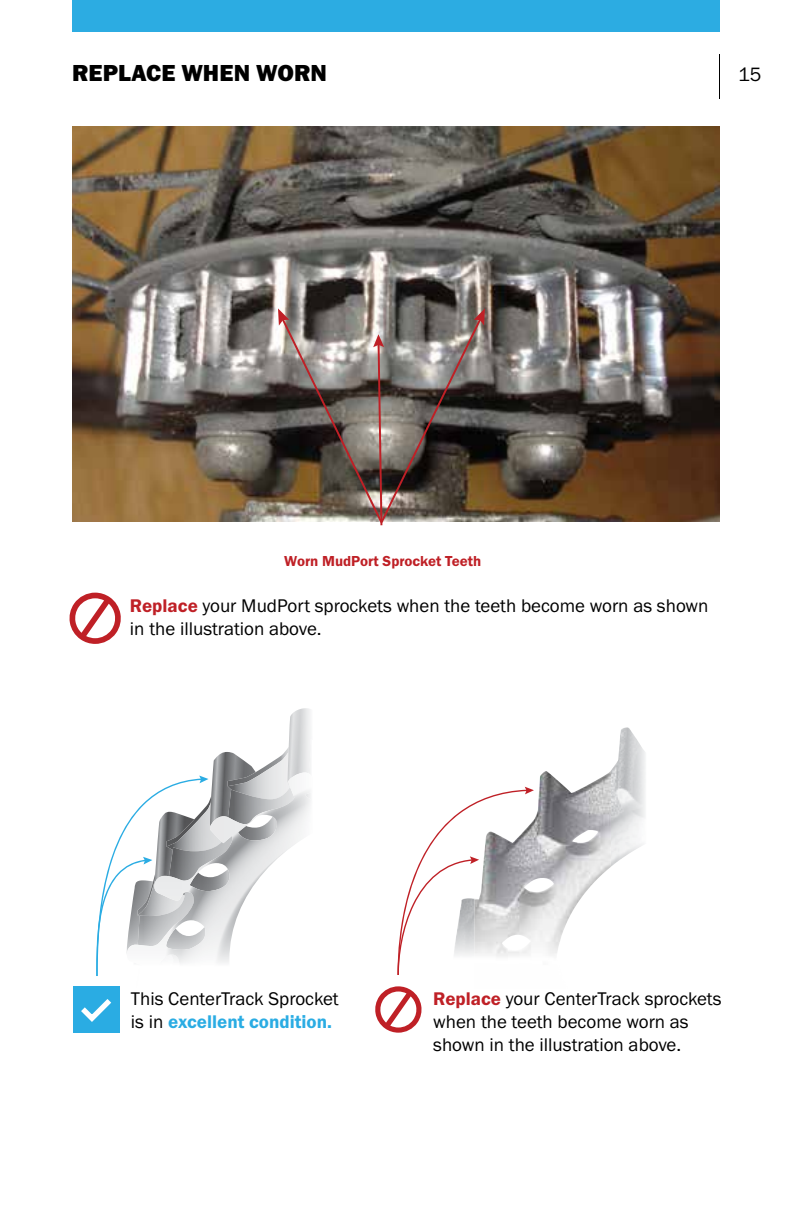
<style>
.page{position:relative;width:792px;height:1224px;background:#fff}
.page>*{position:absolute;margin:0;border:0;box-sizing:border-box;transform-origin:0 0}
.t1{font:24px "Franklin Gothic URW Hea";color:#000}
.t2{font:20px "Franklin Gothic URW Boo";color:#000}
.t3{font:19px/22.8px "Franklin Gothic URW Boo";color:#000}
.t4{font:19px "Franklin Gothic URW Dem";color:#2aace3}
.t5{font:15px "Franklin Gothic URW Dem";color:#bf2026}
.s1{font-family:"Franklin Gothic URW Dem";color:#bf2026}
.s2{font-family:"Franklin Gothic URW Boo";color:#000}
</style>
<div class="page">
<div style="left:72px;top:0;width:648px;height:32px;background:#2cace2"></div>
<hr style="left:719px;top:54px;width:1px;height:45px;background:#000">
<img style="left:72px;top:126px;width:648px;height:396px">
<img style="left:278px;top:308px;width:207px;height:218px">
<img style="left:212px;top:752px;width:16px;height:25px">
<img style="left:228px;top:752px;width:59px;height:25px">
<img style="left:287px;top:708px;width:24px;height:69px">
<img style="left:309px;top:746px;width:2px;height:31px">
<img style="left:209px;top:777px;width:102px;height:186px">
<svg style="left:96px;top:776px;width:113px;height:200px"></svg>
<div style="left:73px;top:986px;width:46px;height:47px;background:#2aace3"></div>
<svg style="left:81px;top:999px;width:31px;height:23px"></svg>
<svg style="left:397px;top:803px;width:77px;height:172px"></svg>
<img style="left:611px;top:727px;width:34px;height:140px">
<img style="left:474px;top:771px;width:134px;height:186px">
<img style="left:451px;top:898px;width:23px;height:77px">
<svg style="left:375px;top:986px;width:47px;height:47px"></svg>
<svg style="left:70px;top:593px;width:51px;height:51px"></svg>
<p class="t1" style="left:72px;top:57px;width:257px">REPLACE WHEN WORN</p>
<p class="t2" style="left:738px;top:62px;width:25px">15</p>
<p class="t5" style="left:284px;top:552px;width:199px">Worn MudPort Sprocket Teeth</p>
<p class="t3" style="left:130px;top:594px;width:580px"><span class="s1">Replace</span> your MudPort sprockets when the teeth become worn as shown in the illustration above.</p>
<p class="t3" style="left:131px;top:987px;width:209px">This CenterTrack Sprocket</p>
<p class="t4" style="left:131px;top:1010px;width:203px"><span class="s2">is in</span> excellent condition.</p>
<p class="t3" style="left:433px;top:987px;width:290px"><span class="s1">Replace</span> your CenterTrack sprockets when the teeth become worn as shown in the illustration above.</p>
</div>
